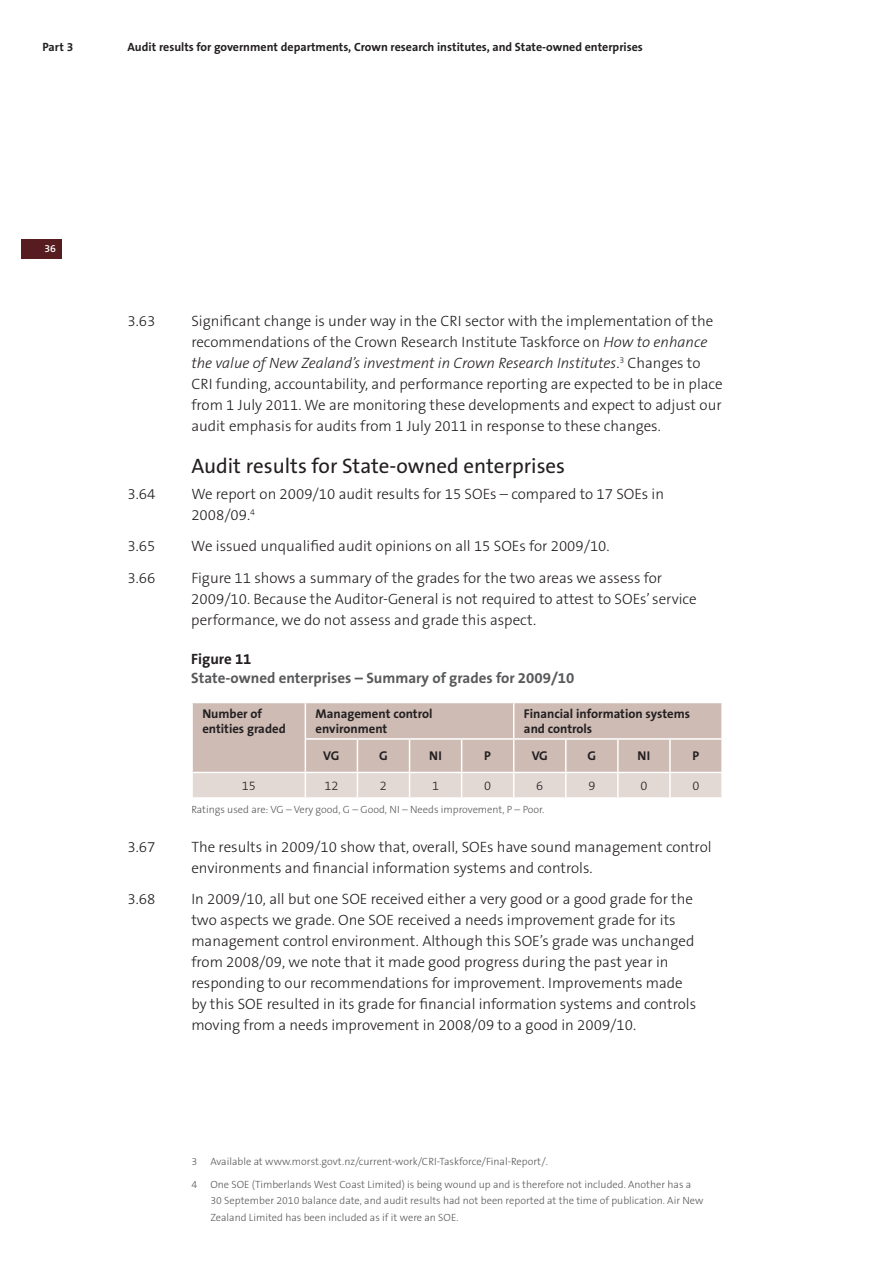
<style>
.page{position:relative;width:893px;height:1263px;background:#fff}
.page>*{position:absolute;margin:0;border:0;box-sizing:border-box;transform-origin:0 0}
.t1{font:21px "The Sans OT5 Plain";color:#231f20}
.t2{font:300 15px/21px "The Sans OT3";color:#231f20}
.t3{font:700 15px "The Sans OT7";color:#58595b}
.t4{font:700 15px "The Sans OT7";color:#231f20}
.t5{font:700 12.75px/15px "The Sans OT7";color:#231f20}
.t6{font:300 12.75px "The Sans OT3";color:#231f20}
.t7{font:700 12px "The Sans OT7";color:#231f20}
.t8{font:300 10.5px/16.5px "The Sans OT3";color:#58595b}
.t9{font:600 10.5px "The Sans OT6";color:#fff}
.s1{font-style:italic}
</style>
<div class="page">
<div style="left:21px;top:239px;width:41px;height:19px;background:#571c1f"></div>
<svg style="left:193px;top:703px;width:529px;height:94px;background:#d3c3bd"></svg>
<hr style="left:617px;top:773px;width:2px;height:24px;background:#fff">
<hr style="left:669px;top:773px;width:2px;height:24px;background:#fff">
<hr style="left:721px;top:703px;width:2px;height:35px;background:#fff">
<hr style="left:721px;top:740px;width:2px;height:32px;background:#fff">
<hr style="left:191px;top:772px;width:114px;height:1px;background:#fff">
<hr style="left:305px;top:772px;width:52px;height:1px;background:#fff">
<hr style="left:357px;top:772px;width:157px;height:1px;background:#fff">
<hr style="left:514px;top:772px;width:104px;height:1px;background:#fff">
<hr style="left:618px;top:772px;width:105px;height:1px;background:#fff">
<hr style="left:721px;top:773px;width:2px;height:24px;background:#fff">
<p class="t7" style="left:42px;top:42px;width:32px">Part 3</p>
<p class="t7" style="left:128px;top:42px;width:517px">Audit results for government departments, Crown research institutes, and State-owned enterprises</p>
<p class="t9" style="left:44px;top:244px;width:13px">36</p>
<p class="t2" style="left:128px;top:312px;width:29px">3.63</p>
<p class="t2" style="left:191px;top:312px;width:533px">Significant change is under way in the CRI sector with the implementation of the recommendations of the Crown Research Institute Taskforce on <span class="s1">How to enhance the value of New Zealand’s investment in Crown Research Institutes</span>.<sup>3</sup> Changes to CRI funding, accountability, and performance reporting are expected to be in place from 1 July 2011. We are monitoring these developments and expect to adjust our audit emphasis for audits from 1 July 2011 in response to these changes.</p>
<h1 class="t1" style="left:191px;top:458px;width:375px">Audit results for State-owned enterprises</h1>
<p class="t2" style="left:128px;top:484px;width:29px">3.64</p>
<p class="t2" style="left:191px;top:484px;width:474px">We report on 2009/10 audit results for 15 SOEs – compared to 17 SOEs in<br>2008/09.<sup>4</sup></p>
<p class="t2" style="left:128px;top:537px;width:29px">3.65</p>
<p class="t2" style="left:191px;top:537px;width:420px">We issued unqualified audit opinions on all 15 SOEs for 2009/10.</p>
<p class="t2" style="left:128px;top:569px;width:29px">3.66</p>
<p class="t2" style="left:191px;top:569px;width:507px">Figure 11 shows a summary of the grades for the two areas we assess for<br>2009/10. Because the Auditor-General is not required to attest to SOEs’ service performance, we do not assess and grade this aspect.</p>
<p class="t4" style="left:191px;top:652px;width:62px">Figure 11</p>
<p class="t3" style="left:191px;top:672px;width:385px">State-owned enterprises – Summary of grades for 2009/10</p>
<p class="t5" style="left:202px;top:707px;width:85px">Number of entities graded</p>
<p class="t5" style="left:316px;top:707px;width:118px">Management control environment</p>
<p class="t5" style="left:524px;top:707px;width:168px">Financial information systems and controls</p>
<p class="t5" style="left:323px;top:750px;width:18px">VG</p>
<p class="t5" style="left:379px;top:750px;width:10px">G</p>
<p class="t5" style="left:429px;top:750px;width:14px">NI</p>
<p class="t5" style="left:484px;top:750px;width:8px">P</p>
<p class="t5" style="left:532px;top:750px;width:18px">VG</p>
<p class="t5" style="left:587px;top:750px;width:10px">G</p>
<p class="t5" style="left:638px;top:750px;width:14px">NI</p>
<p class="t5" style="left:693px;top:750px;width:8px">P</p>
<p class="t6" style="left:242px;top:780px;width:16px">15</p>
<p class="t6" style="left:324px;top:780px;width:16px">12</p>
<p class="t6" style="left:380px;top:780px;width:9px">2</p>
<p class="t6" style="left:432px;top:780px;width:9px">1</p>
<p class="t6" style="left:484px;top:780px;width:9px">0</p>
<p class="t6" style="left:536px;top:780px;width:9px">6</p>
<p class="t6" style="left:588px;top:780px;width:9px">9</p>
<p class="t6" style="left:640px;top:780px;width:9px">0</p>
<p class="t6" style="left:692px;top:780px;width:9px">0</p>
<p class="t8" style="left:191px;top:803px;width:354px">Ratings used are: VG – Very good, G – Good, NI – Needs improvement, P – Poor.</p>
<p class="t2" style="left:128px;top:837px;width:29px">3.67</p>
<p class="t2" style="left:191px;top:837px;width:522px">The results in 2009/10 show that, overall, SOEs have sound management control environments and financial information systems and controls.</p>
<p class="t2" style="left:128px;top:890px;width:29px">3.68</p>
<p class="t2" style="left:191px;top:890px;width:506px">In 2009/10, all but one SOE received either a very good or a good grade for the two aspects we grade. One SOE received a needs improvement grade for its management control environment. Although this SOE’s grade was unchanged from 2008/09, we note that it made good progress during the past year in responding to our recommendations for improvement. Improvements made by this SOE resulted in its grade for financial information systems and controls moving from a needs improvement in 2008/09 to a good in 2009/10.</p>
<p class="t8" style="left:191px;top:1154px;width:7px">3</p>
<p class="t8" style="left:210px;top:1154px;width:339px">Available at www.morst.govt.nz/current-work/CRI-Taskforce/Final-Report/.</p>
<p class="t8" style="left:191px;top:1177px;width:7px">4</p>
<p class="t8" style="left:210px;top:1177px;width:494px">One SOE (Timberlands West Coast Limited) is being wound up and is therefore not included. Another has a<br>30 September 2010 balance date, and audit results had not been reported at the time of publication. Air New<br>Zealand Limited has been included as if it were an SOE.</p>
</div>
